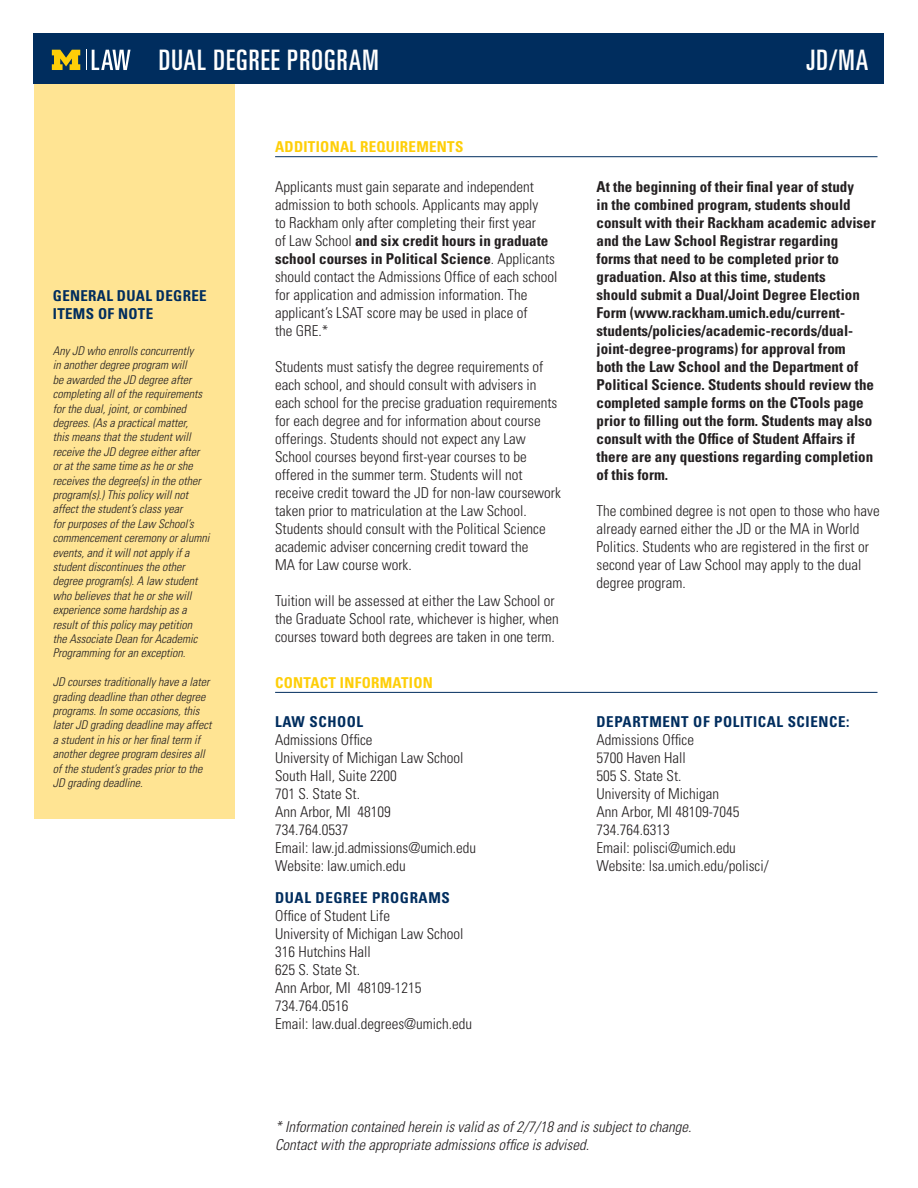
<style>
.page{position:relative;width:918px;height:1188px;background:#fff}
.page>*{position:absolute;margin:0;border:0;box-sizing:border-box;transform-origin:0 0}
.t1{font:ultra-condensed 28.2px "Univers LT Std";letter-spacing:.04em;color:#fff}
.t2{font:300 condensed 15px/18px "Univers";color:#231f20}
.t3{font:700 condensed 15px/18px "Univers";color:#231f20}
.t4{font:italic 300 condensed 15px "Univers";color:#231f20}
.t5{font:700 condensed 15px "Univers";letter-spacing:.04em;color:#002d5e}
.t6{font:700 condensed 15px "Univers";letter-spacing:.02em;color:#fece08}
.t7{font:700 condensed 15px/18px "Univers";letter-spacing:.02em;color:#002d5e}
.t8{font:italic 300 condensed 12px/14.4px "Univers";color:#231f20}
.s1{font-weight:700}
</style>
<div class="page">
<div style="left:34px;top:71px;width:200px;height:748px;background:#ffe493"></div>
<div style="left:34px;top:34px;width:850px;height:50px;background:#002d5e"></div>
<svg style="left:52px;top:50px;width:28px;height:20px"></svg>
<svg style="left:86px;top:50px;width:45px;height:20px"></svg>
<hr style="left:275px;top:156px;width:602px;height:1px;background:#002d5e">
<hr style="left:275px;top:692px;width:602px;height:1px;background:#002d5e">
<p class="t1" style="left:159px;top:44px;width:221px">DUAL DEGREE PROGRAM</p>
<p class="t1" style="left:806px;top:44px;width:63px">JD/MA</p>
<p class="t7" style="left:53px;top:286px;width:155px">GENERAL DUAL DEGREE<br>ITEMS OF NOTE</p>
<p class="t8" style="left:53px;top:343px;width:158px">Any JD who enrolls concurrently<br>in another degree program will<br>be awarded the JD degree after completing all of the requirements for the dual, joint, or combined degrees. (As a practical matter,<br>this means that the student will receive the JD degree either after or at the same time as he or she receives the degree(s) in the other program(s).) This policy will not affect the student’s class year<br>for purposes of the Law School’s commencement ceremony or alumni events, and it will not apply if a student discontinues the other degree program(s). A law student who believes that he or she will experience some hardship as a result of this policy may petition<br>the Associate Dean for Academic<br>Programming for an exception.</p>
<p class="t8" style="left:53px;top:675px;width:160px">JD courses traditionally have a later grading deadline than other degree programs. In some occasions, this later JD grading deadline may affect a student in his or her final term if another degree program desires all of the student’s grades prior to the JD grading deadline.</p>
<p class="t6" style="left:275px;top:137px;width:190px">ADDITIONAL REQUIREMENTS</p>
<p class="t2" style="left:275px;top:177px;width:284px">Applicants must gain separate and independent admission to both schools. Applicants may apply<br>to Rackham only after completing their first year<br>of Law School <span class="s1">and six credit hours in graduate school courses in Political Science</span>. Applicants should contact the Admissions Office of each school for application and admission information. The applicant’s LSAT score may be used in place of<br>the GRE.*</p>
<p class="t2" style="left:275px;top:357px;width:287px">Students must satisfy the degree requirements of each school, and should consult with advisers in each school for the precise graduation requirements for each degree and for information about course offerings. Students should not expect any Law School courses beyond first-year courses to be offered in the summer term. Students will not receive credit toward the JD for non-law coursework taken prior to matriculation at the Law School.<br>Students should consult with the Political Science academic adviser concerning credit toward the<br>MA for Law course work.</p>
<p class="t2" style="left:275px;top:591px;width:285px">Tuition will be assessed at either the Law School or the Graduate School rate, whichever is higher, when</p>
<p class="t2" style="left:275px;top:627px;width:281px">courses toward both degrees are taken in one term.</p>
<p class="t6" style="left:275px;top:673px;width:159px">CONTACT INFORMATION</p>
<p class="t5" style="left:275px;top:713px;width:90px">LAW SCHOOL</p>
<p class="t2" style="left:275px;top:731px;width:99px">Admissions Office</p>
<p class="t2" style="left:275px;top:749px;width:190px">University of Michigan Law School</p>
<p class="t2" style="left:275px;top:767px;width:123px">South Hall, Suite 2200</p>
<p class="t2" style="left:275px;top:785px;width:86px">701 S. State St.</p>
<p class="t2" style="left:275px;top:803px;width:117px">Ann Arbor, MI 48109</p>
<p class="t2" style="left:275px;top:821px;width:75px">734.764.0537</p>
<p class="t2" style="left:275px;top:839px;width:203px">Email: law.jd.admissions@umich.edu</p>
<p class="t2" style="left:275px;top:857px;width:132px">Website: law.umich.edu</p>
<p class="t5" style="left:275px;top:888px;width:176px">DUAL DEGREE PROGRAMS</p>
<p class="t2" style="left:275px;top:906px;width:116px">Office of Student Life</p>
<p class="t2" style="left:275px;top:924px;width:190px">University of Michigan Law School</p>
<p class="t2" style="left:275px;top:942px;width:97px">316 Hutchins Hall</p>
<p class="t2" style="left:275px;top:960px;width:86px">625 S. State St.</p>
<p class="t2" style="left:275px;top:978px;width:148px">Ann Arbor, MI 48109-1215</p>
<p class="t2" style="left:275px;top:996px;width:75px">734.764.0516</p>
<p class="t2" style="left:275px;top:1014px;width:198px">Email: law.dual.degrees@umich.edu</p>
<p class="t3" style="left:597px;top:177px;width:281px">At the beginning of their final year of study<br>in the combined program, students should consult with their Rackham academic adviser and the Law School Registrar regarding forms that need to be completed prior to graduation. Also at this time, students<br>should submit a Dual/Joint Degree Election Form (www.rackham.umich.edu/current&shy;students/policies/academic-records/dual&shy;joint-degree-programs) for approval from both the Law School and the Department of Political Science. Students should review the completed sample forms on the CTools page prior to filling out the form. Students may also consult with the Office of Student Affairs if there are any questions regarding completion of this form.</p>
<p class="t2" style="left:597px;top:501px;width:285px">The combined degree is not open to those who have already earned either the JD or the MA in World</p>
<p class="t2" style="left:597px;top:537px;width:274px">Politics. Students who are registered in the first or second year of Law School may apply to the dual</p>
<p class="t2" style="left:597px;top:573px;width:91px">degree program.</p>
<p class="t5" style="left:597px;top:713px;width:254px">DEPARTMENT OF POLITICAL SCIENCE:</p>
<p class="t2" style="left:597px;top:731px;width:99px">Admissions Office</p>
<p class="t2" style="left:597px;top:749px;width:91px">5700 Haven Hall</p>
<p class="t2" style="left:597px;top:767px;width:86px">505 S. State St.</p>
<p class="t2" style="left:597px;top:785px;width:124px">University of Michigan</p>
<p class="t2" style="left:597px;top:803px;width:145px">Ann Arbor, MI 48109-7045</p>
<p class="t2" style="left:597px;top:821px;width:75px">734.764.6313</p>
<p class="t2" style="left:597px;top:839px;width:141px">Email: polisci@umich.edu</p>
<p class="t2" style="left:597px;top:857px;width:174px">Website: lsa.umich.edu/polisci/</p>
<p class="t4" style="left:275px;top:1118px;width:418px">* Information contained herein is valid as of 2/7/18 and is subject to change.</p>
<p class="t4" style="left:275px;top:1136px;width:316px">Contact with the appropriate admissions office is advised.</p>
</div>
